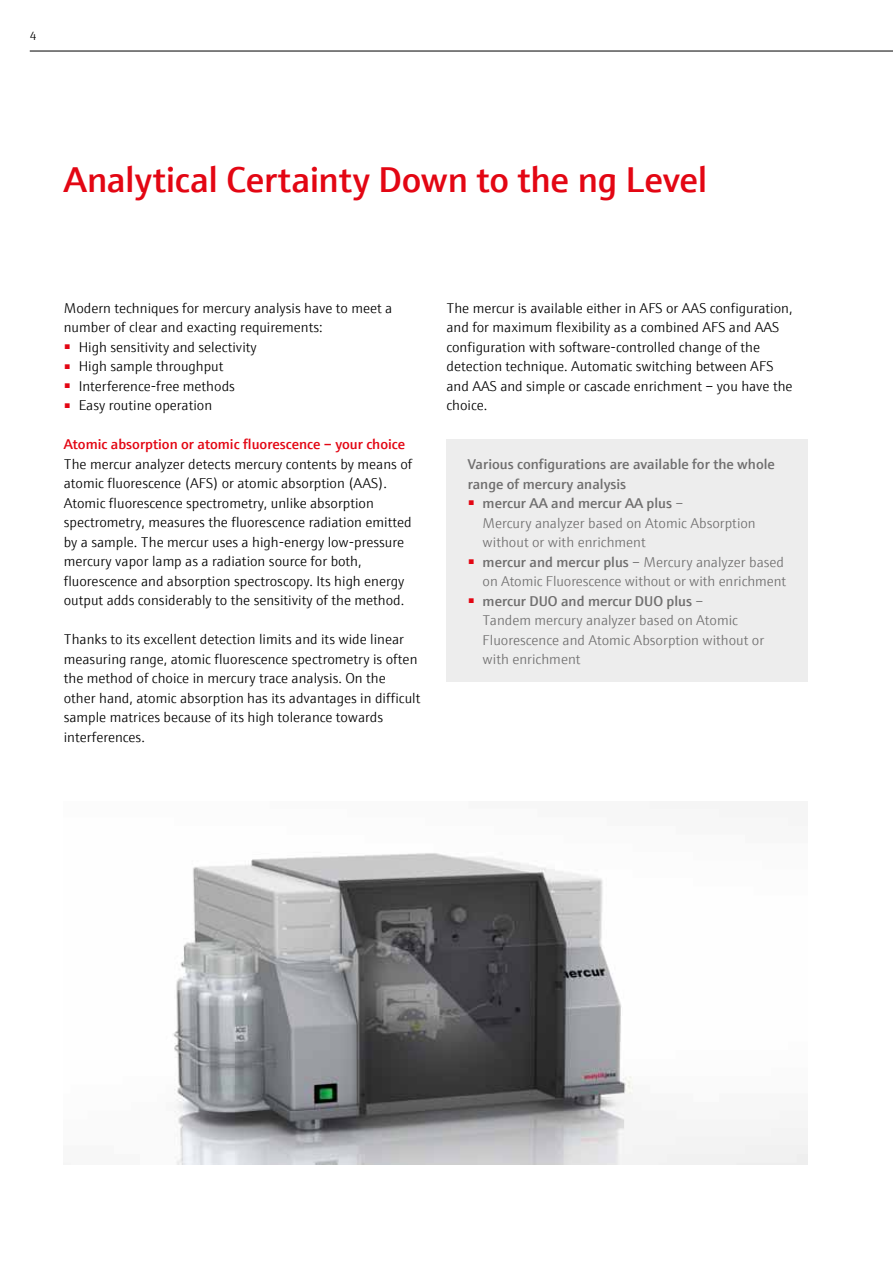
<style>
.page{position:relative;width:893px;height:1263px;background:#fff}
.page>*{position:absolute;margin:0;border:0;box-sizing:border-box;transform-origin:0 0}
.t1{font:600 36px "E+H Sans";letter-spacing:-.005em;color:#e30613}
.t2{font:300 14.25px/19.5px "E+H Sans";color:#000}
.t3{font:300 14.25px/19.5px "E+H Sans";color:#706f6f}
.t4{font:600 14.25px/19.5px "E+H Sans";color:#706f6f}
.t5{font:600 14.25px "E+H Sans";color:#e30613}
.t6{font:300 12px "E+H Sans";color:#000}
.s1{font-weight:600}
</style>
<div class="page">
<img style="left:173px;top:853px;width:635px;height:311px">
<hr style="left:30px;top:51px;width:863px;height:1px;background:#000">
<div style="left:446px;top:439px;width:362px;height:242px;background:#ededed"></div>
<p class="t6" style="left:30px;top:27px;width:8px">4</p>
<h1 class="t1" style="left:64px;top:152px;width:645px">Analytical Certainty Down to the ng Level</h1>
<p class="t2" style="left:64px;top:297px;width:330px">Modern techniques for mercury analysis have to meet a number of clear and exacting requirements:</p>
<p class="t2" style="left:64px;top:336px;width:195px"><sup>■</sup> High sensitivity and selectivity</p>
<p class="t2" style="left:64px;top:356px;width:161px"><sup>■</sup> High sample throughput</p>
<p class="t2" style="left:64px;top:375px;width:173px"><sup>■</sup> Interference-free methods</p>
<p class="t2" style="left:64px;top:395px;width:150px"><sup>■</sup> Easy routine operation</p>
<p class="t5" style="left:64px;top:433px;width:343px">Atomic absorption or atomic fluorescence – your choice</p>
<p class="t2" style="left:64px;top:453px;width:350px">The mercur analyzer detects mercury contents by means of atomic fluorescence (AFS) or atomic absorption (AAS).<br>Atomic fluorescence spectrometry, unlike absorption spectrometry, measures the fluorescence radiation emitted by a sample. The mercur uses a high-energy low-pressure mercury vapor lamp as a radiation source for both, fluorescence and absorption spectroscopy. Its high energy output adds considerably to the sensitivity of the method.</p>
<p class="t2" style="left:64px;top:629px;width:358px">Thanks to its excellent detection limits and its wide linear measuring range, atomic fluorescence spectrometry is often the method of choice in mercury trace analysis. On the other hand, atomic absorption has its advantages in difficult sample matrices because of its high tolerance towards interferences.</p>
<p class="t2" style="left:446px;top:297px;width:348px">The mercur is available either in AFS or AAS configuration, and for maximum flexibility as a combined AFS and AAS configuration with software-controlled change of the detection technique. Automatic switching between AFS and AAS and simple or cascade enrichment – you have the choice.</p>
<p class="t4" style="left:468px;top:453px;width:309px">Various configurations are available for the whole range of mercury analysis</p>
<p class="t3" style="left:483px;top:492px;width:275px;text-indent:-15px"><sup>■</sup> <span class="s1">mercur AA and mercur AA plus</span> –<br>Mercury analyzer based on Atomic Absorption without or with enrichment</p>
<p class="t3" style="left:468px;top:551px;width:320px;text-align:right"><sup>■</sup> <span class="s1">mercur and mercur plus</span> – Mercury analyzer based on Atomic Fluorescence without or with enrichment</p>
<p class="t3" style="left:483px;top:590px;width:283px;text-indent:-15px"><sup>■</sup> <span class="s1">mercur DUO and mercur DUO plus</span> –<br>Tandem mercury analyzer based on Atomic Fluorescence and Atomic Absorption without or with enrichment</p>
</div>
